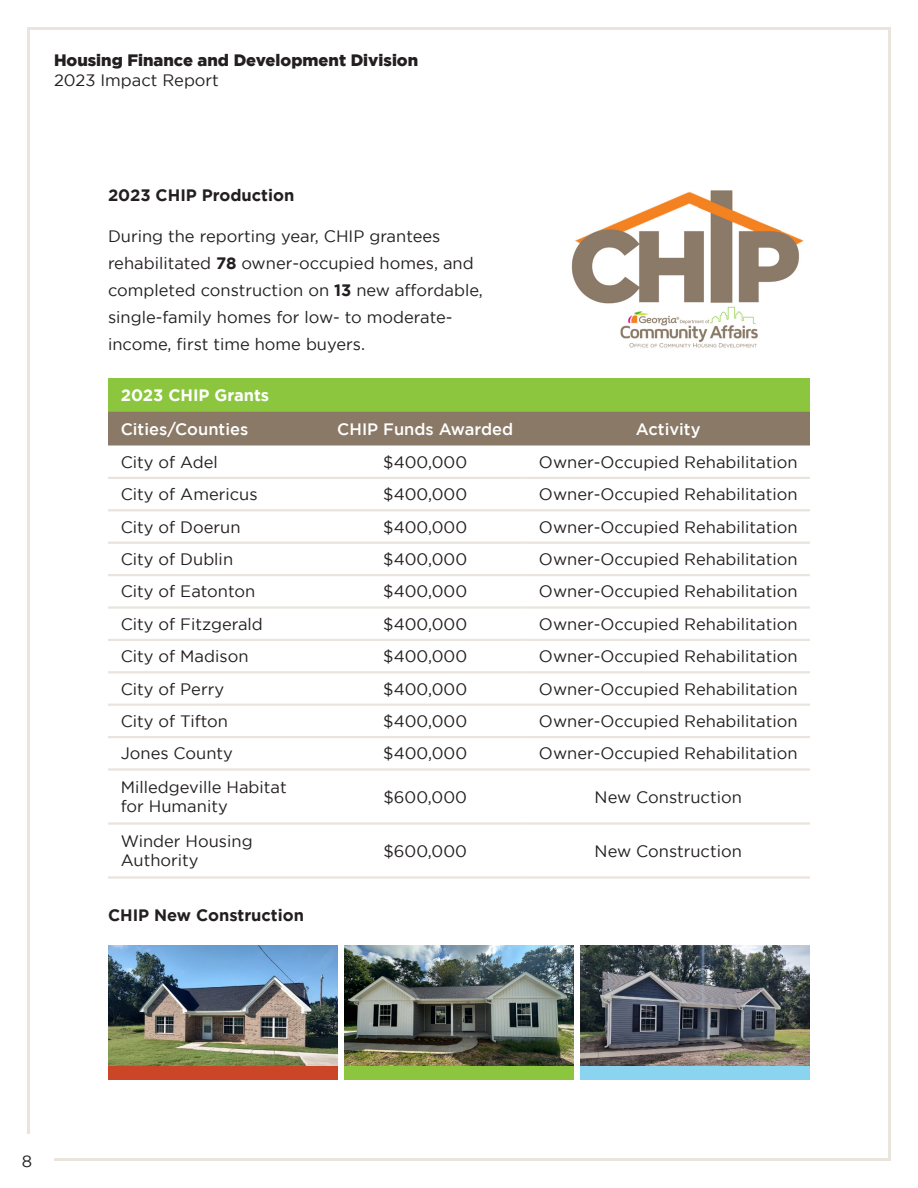
<style>
.page{position:relative;width:918px;height:1188px;background:#fff}
.page>*{position:absolute;margin:0;border:0;box-sizing:border-box;transform-origin:0 0}
.Body{font:16.5px/27px "Gotham";color:#231f20}
.Paragraph_Style_2{font:16.5px "Gotham";color:#231f20}
.Body-2{font:500 16.5px "Gotham";color:#fff}
.Heading_3{font:700 16.5px "Gotham";color:#231f20}
.t1{font:900 16.5px "Gotham";color:#231f20}
.t2{font:700 16.5px "Gotham";color:#fff}
.s1{font-weight:700}
</style>
<div class="page">
<div style="left:108px;top:378px;width:702px;height:34px;background:#8bc63e"></div>
<div style="left:108px;top:412px;width:702px;height:34px;background:#8a7966"></div>
<hr style="left:108px;top:477px;width:216px;height:2px;background:#e9e5de">
<hr style="left:324px;top:477px;width:202px;height:2px;background:#e9e5de">
<hr style="left:526px;top:477px;width:284px;height:2px;background:#e9e5de">
<hr style="left:108px;top:509px;width:216px;height:2px;background:#e9e5de">
<hr style="left:324px;top:509px;width:202px;height:2px;background:#e9e5de">
<hr style="left:526px;top:509px;width:284px;height:2px;background:#e9e5de">
<hr style="left:108px;top:542px;width:216px;height:2px;background:#e9e5de">
<hr style="left:324px;top:542px;width:202px;height:2px;background:#e9e5de">
<hr style="left:526px;top:542px;width:284px;height:2px;background:#e9e5de">
<hr style="left:108px;top:574px;width:216px;height:2px;background:#e9e5de">
<hr style="left:324px;top:574px;width:202px;height:2px;background:#e9e5de">
<hr style="left:526px;top:574px;width:284px;height:2px;background:#e9e5de">
<hr style="left:108px;top:606px;width:216px;height:3px;background:#e9e5de">
<hr style="left:324px;top:606px;width:202px;height:3px;background:#e9e5de">
<hr style="left:526px;top:606px;width:284px;height:3px;background:#e9e5de">
<hr style="left:108px;top:639px;width:216px;height:2px;background:#e9e5de">
<hr style="left:324px;top:639px;width:202px;height:2px;background:#e9e5de">
<hr style="left:526px;top:639px;width:284px;height:2px;background:#e9e5de">
<hr style="left:108px;top:671px;width:216px;height:2px;background:#e9e5de">
<hr style="left:324px;top:671px;width:202px;height:2px;background:#e9e5de">
<hr style="left:526px;top:671px;width:284px;height:2px;background:#e9e5de">
<hr style="left:108px;top:704px;width:216px;height:2px;background:#e9e5de">
<hr style="left:324px;top:704px;width:202px;height:2px;background:#e9e5de">
<hr style="left:526px;top:704px;width:284px;height:2px;background:#e9e5de">
<hr style="left:108px;top:736px;width:216px;height:2px;background:#e9e5de">
<hr style="left:324px;top:736px;width:202px;height:2px;background:#e9e5de">
<hr style="left:526px;top:736px;width:284px;height:2px;background:#e9e5de">
<hr style="left:108px;top:768px;width:216px;height:3px;background:#e9e5de">
<hr style="left:324px;top:768px;width:202px;height:3px;background:#e9e5de">
<hr style="left:526px;top:768px;width:284px;height:3px;background:#e9e5de">
<hr style="left:108px;top:822px;width:216px;height:3px;background:#e9e5de">
<hr style="left:324px;top:822px;width:202px;height:3px;background:#e9e5de">
<hr style="left:526px;top:822px;width:284px;height:3px;background:#e9e5de">
<hr style="left:108px;top:876px;width:216px;height:3px;background:#e9e5de">
<hr style="left:324px;top:876px;width:202px;height:3px;background:#e9e5de">
<hr style="left:526px;top:876px;width:284px;height:3px;background:#e9e5de">
<img style="left:571px;top:190px;width:233px;height:158px">
<img style="left:345px;top:945px;width:229px;height:121px">
<img style="left:580px;top:945px;width:230px;height:121px">
<img style="left:108px;top:945px;width:230px;height:121px">
<div style="left:108px;top:1066px;width:230px;height:14px;background:#cb4627"></div>
<div style="left:344px;top:1066px;width:230px;height:14px;background:#8bc63e"></div>
<div style="left:580px;top:1066px;width:230px;height:14px;background:#8ad4ef"></div>
<p class="t1" style="left:54px;top:51px;width:366px">Housing Finance and Development Division</p>
<p class="Body" style="left:54px;top:66px;width:166px">2023 Impact Report</p>
<p class="Heading_3" style="left:108px;top:186px;width:188px">2023 CHIP Production</p>
<p class="Body" style="left:108px;top:222px;width:376px">During the reporting year, CHIP grantees rehabilitated <span class="s1">78</span> owner-occupied homes, and completed construction on <span class="s1">13</span> new affordable, single-family homes for low- to moderate&shy;income, first time home buyers.</p>
<p class="t2" style="left:121px;top:386px;width:150px">2023 CHIP Grants</p>
<p class="Body-2" style="left:121px;top:419px;width:129px">Cities/Counties</p>
<p class="Body-2" style="left:337px;top:419px;width:177px">CHIP Funds Awarded</p>
<p class="Body-2" style="left:636px;top:419px;width:66px">Activity</p>
<p class="Body" style="left:121px;top:448px;width:99px">City of Adel</p>
<p class="Body" style="left:383px;top:448px;width:85px">$400,000</p>
<p class="Body" style="left:539px;top:448px;width:260px">Owner-Occupied Rehabilitation</p>
<p class="Body" style="left:121px;top:481px;width:138px">City of Americus</p>
<p class="Body" style="left:383px;top:481px;width:85px">$400,000</p>
<p class="Body" style="left:539px;top:481px;width:260px">Owner-Occupied Rehabilitation</p>
<p class="Body" style="left:121px;top:513px;width:121px">City of Doerun</p>
<p class="Body" style="left:383px;top:513px;width:85px">$400,000</p>
<p class="Body" style="left:539px;top:513px;width:260px">Owner-Occupied Rehabilitation</p>
<p class="Body" style="left:121px;top:545px;width:114px">City of Dublin</p>
<p class="Body" style="left:383px;top:545px;width:85px">$400,000</p>
<p class="Body" style="left:539px;top:545px;width:260px">Owner-Occupied Rehabilitation</p>
<p class="Body" style="left:121px;top:578px;width:136px">City of Eatonton</p>
<p class="Body" style="left:383px;top:578px;width:85px">$400,000</p>
<p class="Body" style="left:539px;top:578px;width:260px">Owner-Occupied Rehabilitation</p>
<p class="Body" style="left:121px;top:610px;width:144px">City of Fitzgerald</p>
<p class="Body" style="left:383px;top:610px;width:85px">$400,000</p>
<p class="Body" style="left:539px;top:610px;width:260px">Owner-Occupied Rehabilitation</p>
<p class="Body" style="left:121px;top:643px;width:129px">City of Madison</p>
<p class="Body" style="left:383px;top:643px;width:85px">$400,000</p>
<p class="Body" style="left:539px;top:643px;width:260px">Owner-Occupied Rehabilitation</p>
<p class="Body" style="left:121px;top:675px;width:105px">City of Perry</p>
<p class="Body" style="left:383px;top:675px;width:85px">$400,000</p>
<p class="Body" style="left:539px;top:675px;width:260px">Owner-Occupied Rehabilitation</p>
<p class="Body" style="left:121px;top:707px;width:109px">City of Tifton</p>
<p class="Body" style="left:383px;top:707px;width:85px">$400,000</p>
<p class="Body" style="left:539px;top:707px;width:260px">Owner-Occupied Rehabilitation</p>
<p class="Body" style="left:121px;top:740px;width:114px">Jones County</p>
<p class="Body" style="left:383px;top:740px;width:85px">$400,000</p>
<p class="Body" style="left:539px;top:740px;width:260px">Owner-Occupied Rehabilitation</p>
<p class="Paragraph_Style_2" style="left:121px;top:778px;width:167px">Milledgeville Habitat</p>
<p class="Paragraph_Style_2" style="left:121px;top:797px;width:109px">for Humanity</p>
<p class="Paragraph_Style_2" style="left:383px;top:788px;width:85px">$600,000</p>
<p class="Paragraph_Style_2" style="left:595px;top:788px;width:149px">New Construction</p>
<p class="Body" style="left:121px;top:831px;width:133px;line-height:19.8px">Winder Housing<br>Authority</p>
<p class="Body" style="left:383px;top:837px;width:85px">$600,000</p>
<p class="Body" style="left:595px;top:837px;width:149px">New Construction</p>
<p class="Heading_3" style="left:108px;top:905px;width:198px">CHIP New Construction</p>
<p class="Body" style="left:22px;top:1147px;width:12px">8</p>
</div>
